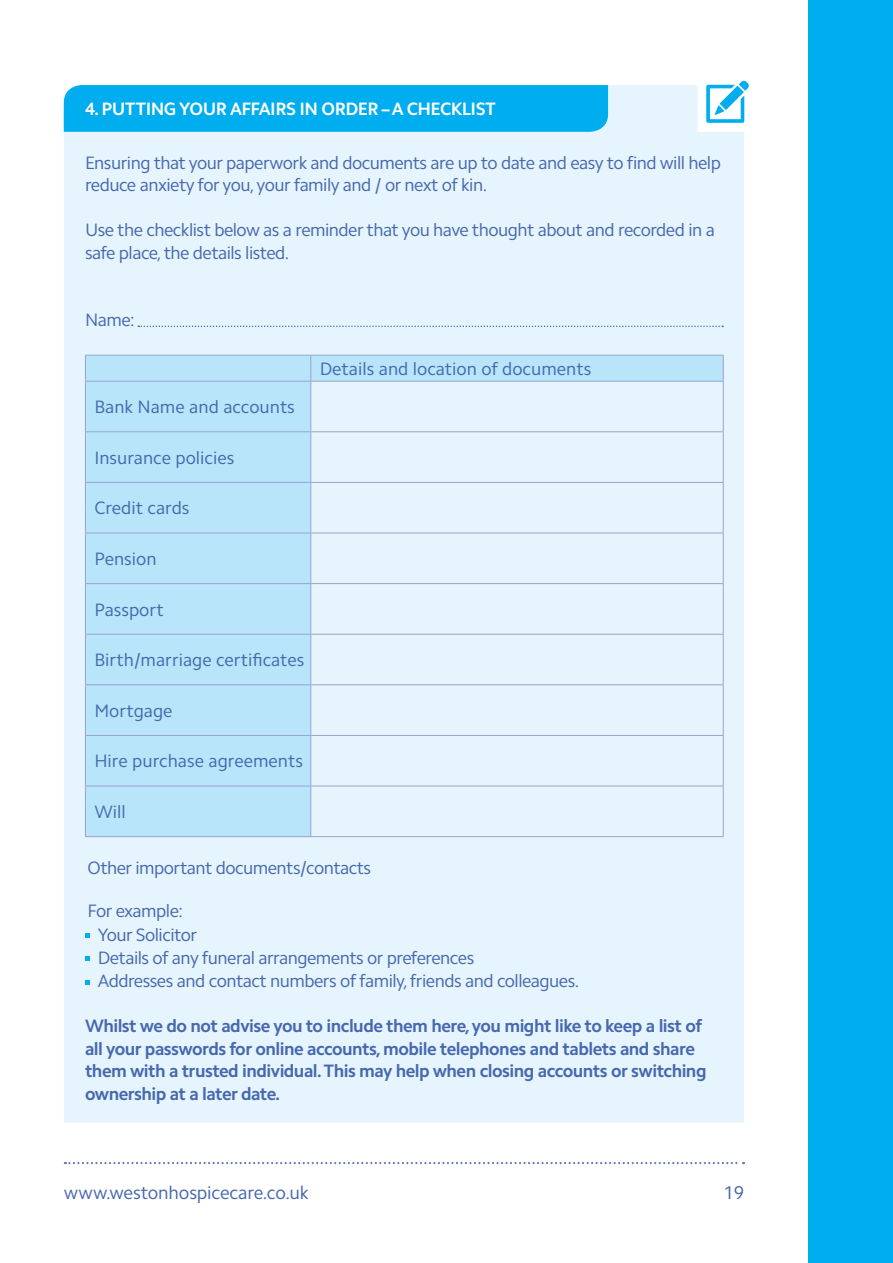
<style>
.page{position:relative;width:893px;height:1263px;background:#fff}
.page>*{position:absolute;margin:0;border:0;box-sizing:border-box;transform-origin:0 0}
.t1{font:18.6px "Camphor Std";letter-spacing:-.01em;color:#4768af}
.t2{font:18px/23.2px "Camphor Std";letter-spacing:-.03em;color:#4768af}
.t3{font:700 18px/22.5px "Camphor Std";letter-spacing:-.03em;color:#4768af}
.t4{font:18px "Camphor Std";color:#4768af}
.t5{font:700 18px "Camphor Std";letter-spacing:-.03em;color:#fff}
</style>
<div class="page">
<div style="left:808px;top:0;width:85px;height:1263px;background:#00adef"></div>
<svg style="left:65px;top:1162px;width:679px;height:2px"></svg>
<div style="left:64px;top:85px;width:680px;height:1038px;background:#e6f5fd"></div>
<div style="left:64px;top:85px;width:544px;height:47px;background:#00adef"></div>
<svg style="left:706px;top:80px;width:43px;height:43px"></svg>
<svg style="left:138px;top:326px;width:585px;height:1px"></svg>
<svg style="left:86px;top:356px;width:637px;height:480px;background:#d3eefb"></svg>
<hr style="left:85px;top:355px;width:226px;height:1px;background:#99a3d1">
<svg style="left:85px;top:356px;width:1px;height:25px"></svg>
<hr style="left:311px;top:355px;width:413px;height:1px;background:#99a3d1">
<svg style="left:310px;top:356px;width:1px;height:25px"></svg>
<svg style="left:723px;top:356px;width:1px;height:25px"></svg>
<hr style="left:85px;top:381px;width:226px;height:1px;background:#99a3d1">
<hr style="left:85px;top:382px;width:1px;height:49px;background:#99a3d1">
<hr style="left:311px;top:381px;width:413px;height:1px;background:#99a3d1">
<hr style="left:310px;top:382px;width:1px;height:49px;background:#99a3d1">
<hr style="left:723px;top:382px;width:1px;height:49px;background:#99a3d1">
<hr style="left:85px;top:431px;width:226px;height:1px;background:#99a3d1">
<hr style="left:85px;top:432px;width:1px;height:50px;background:#99a3d1">
<hr style="left:311px;top:431px;width:413px;height:1px;background:#99a3d1">
<hr style="left:310px;top:432px;width:1px;height:50px;background:#99a3d1">
<hr style="left:723px;top:432px;width:1px;height:50px;background:#99a3d1">
<hr style="left:85px;top:482px;width:226px;height:1px;background:#99a3d1">
<hr style="left:85px;top:483px;width:1px;height:50px;background:#99a3d1">
<hr style="left:311px;top:482px;width:413px;height:1px;background:#99a3d1">
<hr style="left:310px;top:483px;width:1px;height:50px;background:#99a3d1">
<hr style="left:723px;top:483px;width:1px;height:50px;background:#99a3d1">
<hr style="left:85px;top:533px;width:226px;height:1px;background:#99a3d1">
<hr style="left:85px;top:533px;width:1px;height:50px;background:#99a3d1">
<hr style="left:311px;top:533px;width:413px;height:1px;background:#99a3d1">
<hr style="left:310px;top:533px;width:1px;height:50px;background:#99a3d1">
<hr style="left:723px;top:533px;width:1px;height:50px;background:#99a3d1">
<hr style="left:85px;top:583px;width:226px;height:1px;background:#99a3d1">
<hr style="left:85px;top:584px;width:1px;height:50px;background:#99a3d1">
<hr style="left:311px;top:583px;width:413px;height:1px;background:#99a3d1">
<hr style="left:310px;top:584px;width:1px;height:50px;background:#99a3d1">
<hr style="left:723px;top:584px;width:1px;height:50px;background:#99a3d1">
<hr style="left:85px;top:634px;width:226px;height:1px;background:#99a3d1">
<hr style="left:85px;top:635px;width:1px;height:49px;background:#99a3d1">
<hr style="left:311px;top:634px;width:413px;height:1px;background:#99a3d1">
<hr style="left:310px;top:635px;width:1px;height:49px;background:#99a3d1">
<hr style="left:723px;top:635px;width:1px;height:49px;background:#99a3d1">
<hr style="left:85px;top:684px;width:226px;height:1px;background:#99a3d1">
<hr style="left:85px;top:685px;width:1px;height:50px;background:#99a3d1">
<hr style="left:311px;top:684px;width:413px;height:1px;background:#99a3d1">
<hr style="left:310px;top:685px;width:1px;height:50px;background:#99a3d1">
<hr style="left:723px;top:685px;width:1px;height:50px;background:#99a3d1">
<hr style="left:85px;top:735px;width:226px;height:1px;background:#99a3d1">
<hr style="left:85px;top:736px;width:1px;height:50px;background:#99a3d1">
<hr style="left:311px;top:735px;width:413px;height:1px;background:#99a3d1">
<hr style="left:310px;top:736px;width:1px;height:50px;background:#99a3d1">
<hr style="left:723px;top:736px;width:1px;height:50px;background:#99a3d1">
<hr style="left:85px;top:786px;width:226px;height:1px;background:#99a3d1">
<hr style="left:85px;top:786px;width:1px;height:50px;background:#99a3d1">
<hr style="left:311px;top:786px;width:413px;height:1px;background:#99a3d1">
<hr style="left:310px;top:786px;width:1px;height:50px;background:#99a3d1">
<hr style="left:723px;top:786px;width:1px;height:50px;background:#99a3d1">
<hr style="left:85px;top:836px;width:226px;height:1px;background:#99a3d1">
<hr style="left:311px;top:836px;width:413px;height:1px;background:#99a3d1">
<svg style="left:85px;top:933px;width:4px;height:5px"></svg>
<svg style="left:85px;top:957px;width:4px;height:4px"></svg>
<svg style="left:85px;top:980px;width:4px;height:4px"></svg>
<p class="t5" style="left:85px;top:102px;width:412px">4. PUTTING YOUR AFFAIRS IN ORDER – A CHECKLIST</p>
<p class="t2" style="left:85px;top:153px;width:637px;line-height:22.5px">Ensuring that your paperwork and documents are up to date and easy to find will help reduce anxiety for you, your family and / or next of kin.</p>
<p class="t2" style="left:85px;top:221px;width:631px;line-height:22.5px">Use the checklist below as a reminder that you have thought about and recorded in a safe place, the details listed.</p>
<p class="t2" style="left:85px;top:310px;width:51px">Name:</p>
<p class="t4" style="left:94px;top:400px;width:202px">Bank Name and accounts</p>
<p class="t4" style="left:94px;top:450px;width:142px">Insurance policies</p>
<p class="t4" style="left:94px;top:501px;width:97px">Credit cards</p>
<p class="t4" style="left:94px;top:551px;width:64px">Pension</p>
<p class="t4" style="left:94px;top:602px;width:71px">Passport</p>
<p class="t4" style="left:94px;top:653px;width:212px">Birth/marriage certificates</p>
<p class="t4" style="left:94px;top:703px;width:80px">Mortgage</p>
<p class="t4" style="left:94px;top:754px;width:210px">Hire purchase agreements</p>
<p class="t2" style="left:94px;top:802px;width:33px">Will</p>
<p class="t4" style="left:320px;top:361px;width:273px">Details and location of documents</p>
<p class="t2" style="left:88px;top:858px;width:285px">Other important documents/contacts</p>
<p class="t2" style="left:98px;top:901px;width:483px;text-indent:-10px">For example:<br>Your Solicitor<br>Details of any funeral arrangements or preferences<br>Addresses and contact numbers of family, friends and colleagues.</p>
<p class="t3" style="left:85px;top:1016px;width:623px">Whilst we do not advise you to include them here, you might like to keep a list of all your passwords for online accounts, mobile telephones and tablets and share them with a trusted individual. This may help when closing accounts or switching ownership at a later date.</p>
<p class="t1" style="left:64px;top:1185px;width:247px">www.westonhospicecare.co.uk</p>
<p class="t1" style="left:723px;top:1185px;width:22px">19</p>
</div>
